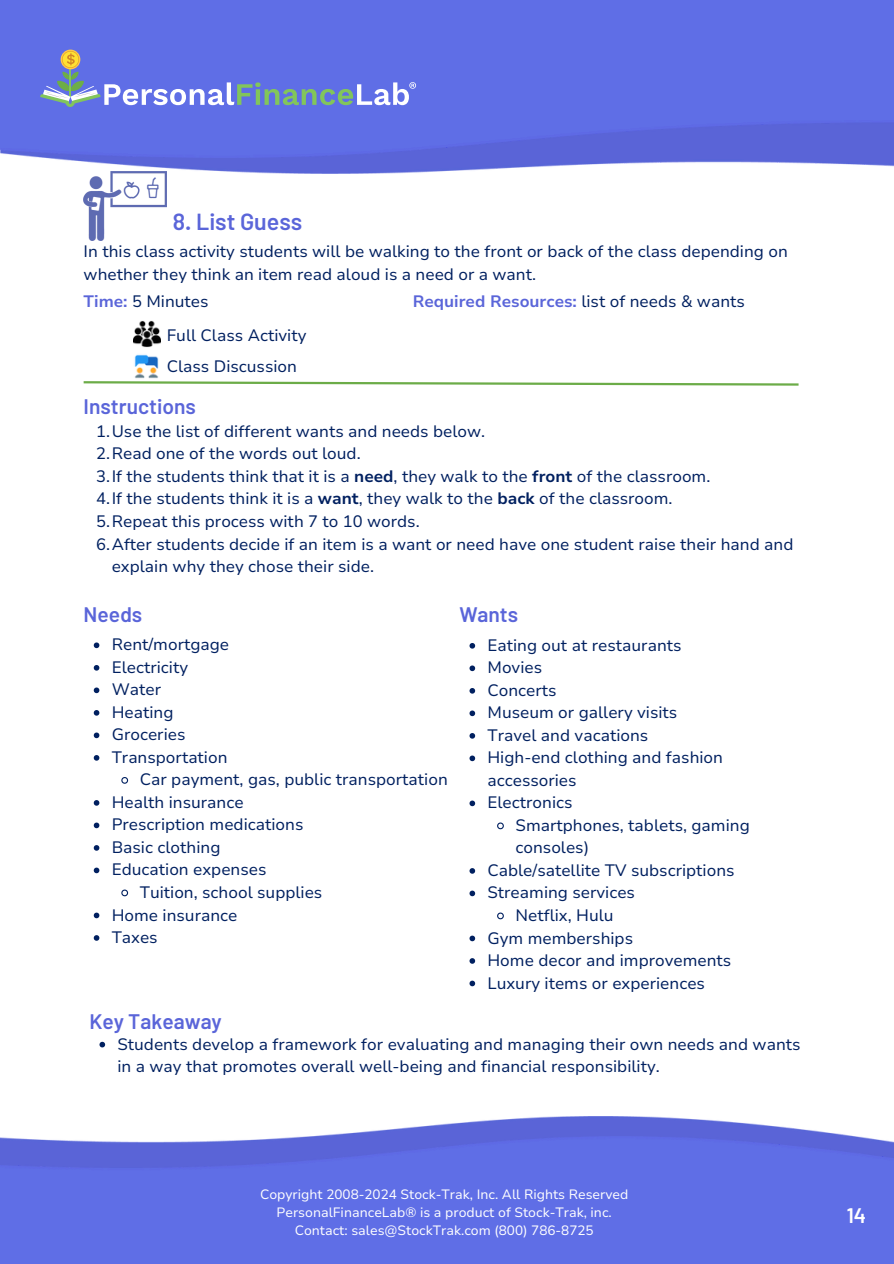
<style>
.page{position:relative;width:894px;height:1264px;background:#fff}
.page>*{position:absolute;margin:0;border:0;box-sizing:border-box;transform-origin:0 0}
.t1{font:600 23.25px "Barlow";color:#5a65d9}
.t2{font:600 21px "Barlow";color:#5a65d9}
.t3{font:600 21px "Barlow";color:#fff}
.t4{font:16.5px/22.5px "Nunito Sans 10 pt";color:#002060}
.t5{font:700 16.5px "Nunito Sans 10 pt";color:#5a65d9}
.t6{font:13.5px "Nunito Sans 10 pt";color:#fff}
.s1{font-weight:700;color:#5a65d9}
.s2{font-weight:400;color:#002060}
.s3{font-weight:700}
</style>
<div class="page">
<img style="left:47px;top:158px;width:846px;height:16px">
<img style="left:0;top:0;width:893px;height:158px">
<div style="left:61px;top:50px;width:19px;height:19px;background:#ffc947;border-radius:50%"></div>
<svg style="left:40px;top:51px;width:376px;height:56px;background:#7182db"></svg>
<img style="left:315px;top:1116px;width:538px;height:20px">
<img style="left:0;top:1136px;width:893px;height:127px">
<svg style="left:83px;top:381px;width:716px;height:5px"></svg>
<img style="left:134px;top:354px;width:25px;height:25px">
<img style="left:134px;top:321px;width:27px;height:27px">
<img style="left:84px;top:171px;width:83px;height:69px">
<svg style="left:94px;top:642px;width:5px;height:6px"></svg>
<svg style="left:94px;top:665px;width:5px;height:5px"></svg>
<svg style="left:94px;top:687px;width:5px;height:6px"></svg>
<svg style="left:94px;top:710px;width:5px;height:5px"></svg>
<svg style="left:94px;top:732px;width:5px;height:6px"></svg>
<svg style="left:94px;top:755px;width:5px;height:5px"></svg>
<svg style="left:121px;top:777px;width:8px;height:7px"></svg>
<svg style="left:94px;top:800px;width:5px;height:5px"></svg>
<svg style="left:94px;top:822px;width:5px;height:6px"></svg>
<svg style="left:94px;top:845px;width:5px;height:5px"></svg>
<svg style="left:94px;top:867px;width:5px;height:6px"></svg>
<svg style="left:121px;top:889px;width:8px;height:8px"></svg>
<svg style="left:94px;top:912px;width:5px;height:6px"></svg>
<svg style="left:94px;top:935px;width:5px;height:5px"></svg>
<svg style="left:469px;top:643px;width:6px;height:5px"></svg>
<svg style="left:469px;top:665px;width:6px;height:6px"></svg>
<svg style="left:469px;top:688px;width:6px;height:5px"></svg>
<svg style="left:469px;top:710px;width:6px;height:6px"></svg>
<svg style="left:469px;top:733px;width:6px;height:5px"></svg>
<svg style="left:469px;top:755px;width:6px;height:6px"></svg>
<svg style="left:469px;top:800px;width:6px;height:6px"></svg>
<svg style="left:497px;top:822px;width:7px;height:8px"></svg>
<svg style="left:469px;top:868px;width:6px;height:5px"></svg>
<svg style="left:469px;top:890px;width:6px;height:6px"></svg>
<svg style="left:497px;top:912px;width:7px;height:8px"></svg>
<svg style="left:469px;top:935px;width:6px;height:6px"></svg>
<svg style="left:469px;top:958px;width:6px;height:5px"></svg>
<svg style="left:469px;top:980px;width:6px;height:6px"></svg>
<svg style="left:99px;top:1041px;width:6px;height:6px"></svg>
<p class="t1" style="left:173px;top:206px;width:131px">8. List Guess</p>
<p class="t4" style="left:84px;top:240px;width:705px">In this class activity students will be walking to the front or back of the class depending on whether they think an item read aloud is a need or a want.</p>
<h1 class="t4" style="left:84px;top:290px;width:126px"><span class="s1">Time:</span> 5 Minutes</h1>
<p class="t5" style="left:412px;top:290px;width:333px">Required Resources: <span class="s2">list of needs &amp; wants</span></p>
<p class="t4" style="left:167px;top:319px;width:141px;line-height:31.5px">Full Class Activity<br>Class Discussion</p>
<h2 class="t2" style="left:84px;top:393px;width:114px">Instructions</h2>
<h1 class="t4" style="left:96px;top:420px;width:390px">1.Use the list of different wants and needs below.</h1>
<p class="t4" style="left:96px;top:443px;width:266px">2.Read one of the words out loud.</p>
<p class="t4" style="left:96px;top:465px;width:615px">3.If the students think that it is a <span class="s3">need</span>, they walk to the <span class="s3">front</span> of the classroom.</p>
<p class="t4" style="left:96px;top:488px;width:578px">4.If the students think it is a <span class="s3">want</span>, they walk to the <span class="s3">back</span> of the classroom.</p>
<p class="t4" style="left:96px;top:510px;width:325px">5.Repeat this process with 7 to 10 words.</p>
<p class="t4" style="left:112px;top:533px;width:683px;text-indent:-16px">6.After students decide if an item is a want or need have one student raise their hand and explain why they chose their side.</p>
<p class="t2" style="left:84px;top:601px;width:60px">Needs</p>
<p class="t4" style="left:112px;top:633px;width:119px">Rent/mortgage</p>
<p class="t4" style="left:112px;top:656px;width:78px">Electricity</p>
<p class="t4" style="left:112px;top:678px;width:51px">Water</p>
<p class="t4" style="left:112px;top:701px;width:63px">Heating</p>
<p class="t4" style="left:112px;top:723px;width:75px">Groceries</p>
<p class="t4" style="left:112px;top:746px;width:117px">Transportation</p>
<p class="t4" style="left:140px;top:768px;width:309px">Car payment, gas, public transportation</p>
<p class="t4" style="left:112px;top:791px;width:133px">Health insurance</p>
<p class="t4" style="left:112px;top:813px;width:193px">Prescription medications</p>
<p class="t4" style="left:112px;top:836px;width:110px">Basic clothing</p>
<p class="t4" style="left:112px;top:858px;width:156px">Education expenses</p>
<p class="t4" style="left:140px;top:881px;width:184px">Tuition, school supplies</p>
<p class="t4" style="left:112px;top:903px;width:127px">Home insurance</p>
<p class="t4" style="left:112px;top:926px;width:48px">Taxes</p>
<p class="t2" style="left:459px;top:601px;width:60px">Wants</p>
<p class="t4" style="left:487px;top:634px;width:196px">Eating out at restaurants</p>
<p class="t4" style="left:487px;top:656px;width:56px">Movies</p>
<p class="t4" style="left:487px;top:679px;width:71px">Concerts</p>
<p class="t4" style="left:487px;top:701px;width:191px">Museum or gallery visits</p>
<p class="t4" style="left:487px;top:724px;width:162px">Travel and vacations</p>
<p class="t4" style="left:487px;top:746px;width:237px">High-end clothing and fashion accessories</p>
<p class="t4" style="left:487px;top:791px;width:87px">Electronics</p>
<p class="t4" style="left:515px;top:814px;width:236px">Smartphones, tablets, gaming consoles)</p>
<p class="t4" style="left:487px;top:859px;width:248px">Cable/satellite TV subscriptions</p>
<p class="t4" style="left:487px;top:881px;width:149px">Streaming services</p>
<p class="t4" style="left:515px;top:904px;width:100px">Netflix, Hulu</p>
<h1 class="t4" style="left:487px;top:926px;width:147px">Gym memberships</h1>
<p class="t4" style="left:487px;top:949px;width:245px">Home decor and improvements</p>
<p class="t4" style="left:487px;top:971px;width:219px">Luxury items or experiences</p>
<p class="t2" style="left:89px;top:1007px;width:134px">Key Takeaway</p>
<p class="t4" style="left:117px;top:1032px;width:684px">Students develop a framework for evaluating and managing their own needs and wants in a way that promotes overall well-being and financial responsibility.</p>
<p class="t6" style="left:260px;top:1185px;width:370px">Copyright 2008-2024 Stock-Trak, Inc. All Rights Reserved</p>
<p class="t6" style="left:276px;top:1203px;width:337px">PersonalFinanceLab® is a product of Stock-Trak, inc.</p>
<h1 class="t6" style="left:294px;top:1221px;width:300px">Contact: sales@StockTrak.com (800) 786-8725</h1>
<p class="t3" style="left:846px;top:1202px;width:21px">14</p>
</div>
